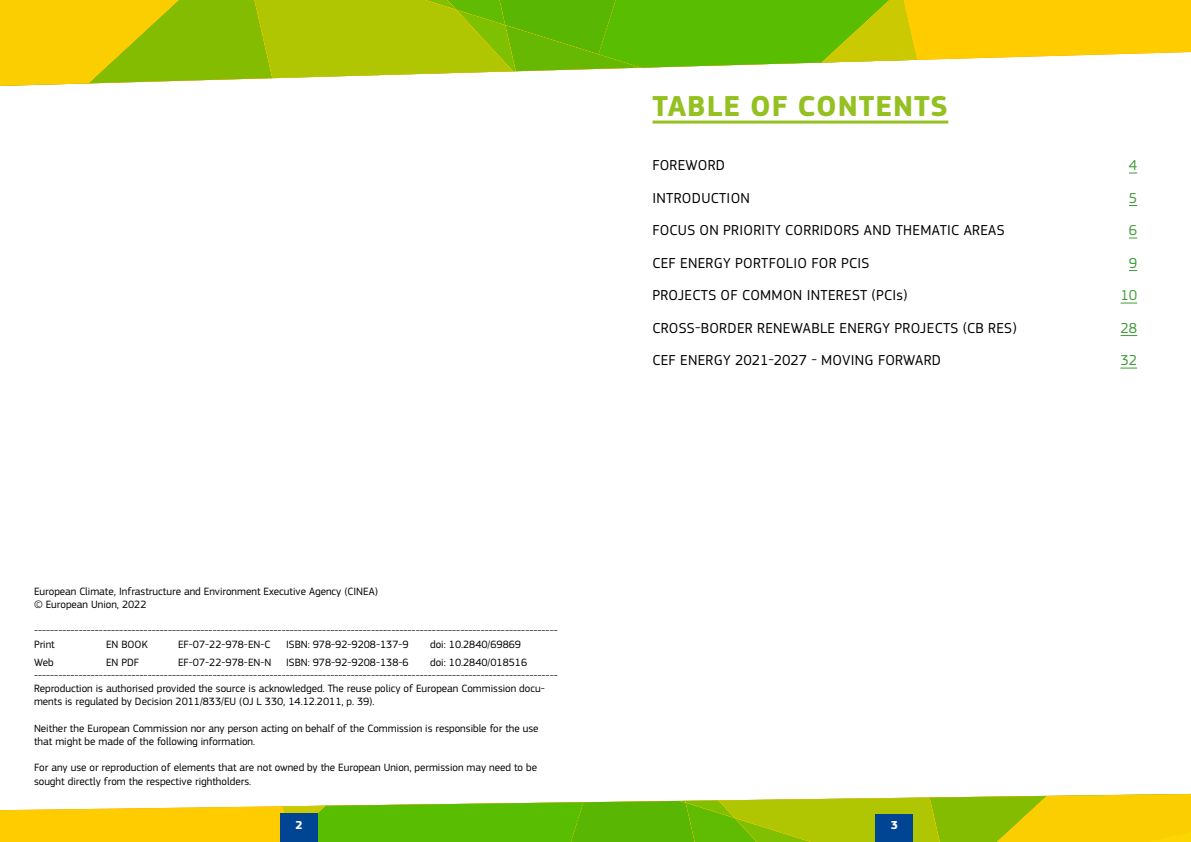
<style>
.page{position:relative;width:1191px;height:842px;background:#fff}
.page>*{position:absolute;margin:0;border:0;box-sizing:border-box;transform-origin:0 0}
.Titles-green{font:700 30px "EC Square Sans Pro";letter-spacing:.03em;color:#94c121}
.TOC_level_1{font:15px "EC Square Sans Pro";letter-spacing:.02em;color:#000}
.TOC_level_1-2{font:15px "EC Square Sans Pro";color:#419c3a}
.t1{font:700 12px "EC Square Sans Pro";color:#fff}
.t2{font:11px/13.2px "EC Square Sans Pro";color:#000}
</style>
<div class="page">
<hr style="left:652px;top:121px;width:296px;height:3px;background:#94c121">
<svg style="left:1120px;top:303px;width:17px;height:1px"></svg>
<svg style="left:1120px;top:335px;width:17px;height:1px"></svg>
<svg style="left:1120px;top:368px;width:17px;height:1px"></svg>
<svg style="left:0;top:0;width:1191px;height:86px"></svg>
<svg style="left:0;top:794px;width:1191px;height:48px"></svg>
<div style="left:875px;top:814px;width:38px;height:28px;background:#004494"></div>
<div style="left:280px;top:814px;width:37px;height:28px;background:#004494"></div>
<p class="Titles-green" style="left:652px;top:88px;width:297px">TABLE OF CONTENTS</p>
<p class="TOC_level_1" style="left:652px;top:156px;width:74px">FOREWORD</p>
<p class="TOC_level_1-2" style="left:1129px;top:156px;width:10px">4</p>
<p class="TOC_level_1" style="left:652px;top:189px;width:99px">INTRODUCTION</p>
<p class="TOC_level_1-2" style="left:1129px;top:189px;width:10px">5</p>
<p class="TOC_level_1" style="left:652px;top:221px;width:354px">FOCUS ON PRIORITY CORRIDORS AND THEMATIC AREAS</p>
<p class="TOC_level_1-2" style="left:1129px;top:221px;width:10px">6</p>
<p class="TOC_level_1" style="left:652px;top:254px;width:219px">CEF ENERGY PORTFOLIO FOR PCIS</p>
<p class="TOC_level_1-2" style="left:1129px;top:254px;width:10px">9</p>
<p class="TOC_level_1" style="left:652px;top:286px;width:256px">PROJECTS OF COMMON INTEREST (PCIs)</p>
<p class="TOC_level_1-2" style="left:1120px;top:286px;width:18px">10</p>
<p class="TOC_level_1" style="left:652px;top:319px;width:366px">CROSS-BORDER RENEWABLE ENERGY PROJECTS (CB RES)</p>
<p class="TOC_level_1-2" style="left:1120px;top:319px;width:18px">28</p>
<p class="TOC_level_1" style="left:652px;top:351px;width:290px">CEF ENERGY 2021-2027 - MOVING FORWARD</p>
<p class="TOC_level_1-2" style="left:1120px;top:351px;width:18px">32</p>
<p class="t2" style="left:34px;top:585px;width:345px">European Climate, Infrastructure and Environment Executive Agency (CINEA)</p>
<p class="t2" style="left:34px;top:598px;width:114px">© European Union, 2022</p>
<p class="t2" style="left:34px;top:624px;width:525px">---------------------------------------------------------------------------------------------------------------------------------</p>
<p class="t2" style="left:34px;top:637px;width:22px">Print</p>
<p class="t2" style="left:106px;top:637px;width:43px">EN BOOK</p>
<p class="t2" style="left:178px;top:637px;width:94px">EF-07-22-978-EN-C</p>
<p class="t2" style="left:286px;top:637px;width:124px">ISBN: 978-92-9208-137-9</p>
<p class="t2" style="left:430px;top:637px;width:92px">doi: 10.2840/69869</p>
<p class="t2" style="left:34px;top:656px;width:21px">Web</p>
<p class="t2" style="left:106px;top:656px;width:35px">EN PDF</p>
<p class="t2" style="left:178px;top:656px;width:95px">EF-07-22-978-EN-N</p>
<p class="t2" style="left:286px;top:656px;width:124px">ISBN: 978-92-9208-138-6</p>
<p class="t2" style="left:430px;top:656px;width:98px">doi: 10.2840/018516</p>
<p class="t2" style="left:34px;top:669px;width:525px">---------------------------------------------------------------------------------------------------------------------------------</p>
<p class="t2" style="left:34px;top:682px;width:512px">Reproduction is authorised provided the source is acknowledged. The reuse policy of European Commission docu&shy;ments is regulated by Decision 2011/833/EU (OJ L 330, 14.12.2011, p. 39).</p>
<p class="t2" style="left:34px;top:722px;width:506px">Neither the European Commission nor any person acting on behalf of the Commission is responsible for the use that might be made of the following information.</p>
<p class="t2" style="left:34px;top:761px;width:504px">For any use or reproduction of elements that are not owned by the European Union, permission may need to be sought directly from the respective rightholders.</p>
<p class="t1" style="left:295px;top:817px;width:9px">2</p>
<p class="t1" style="left:891px;top:817px;width:9px">3</p>
</div>
